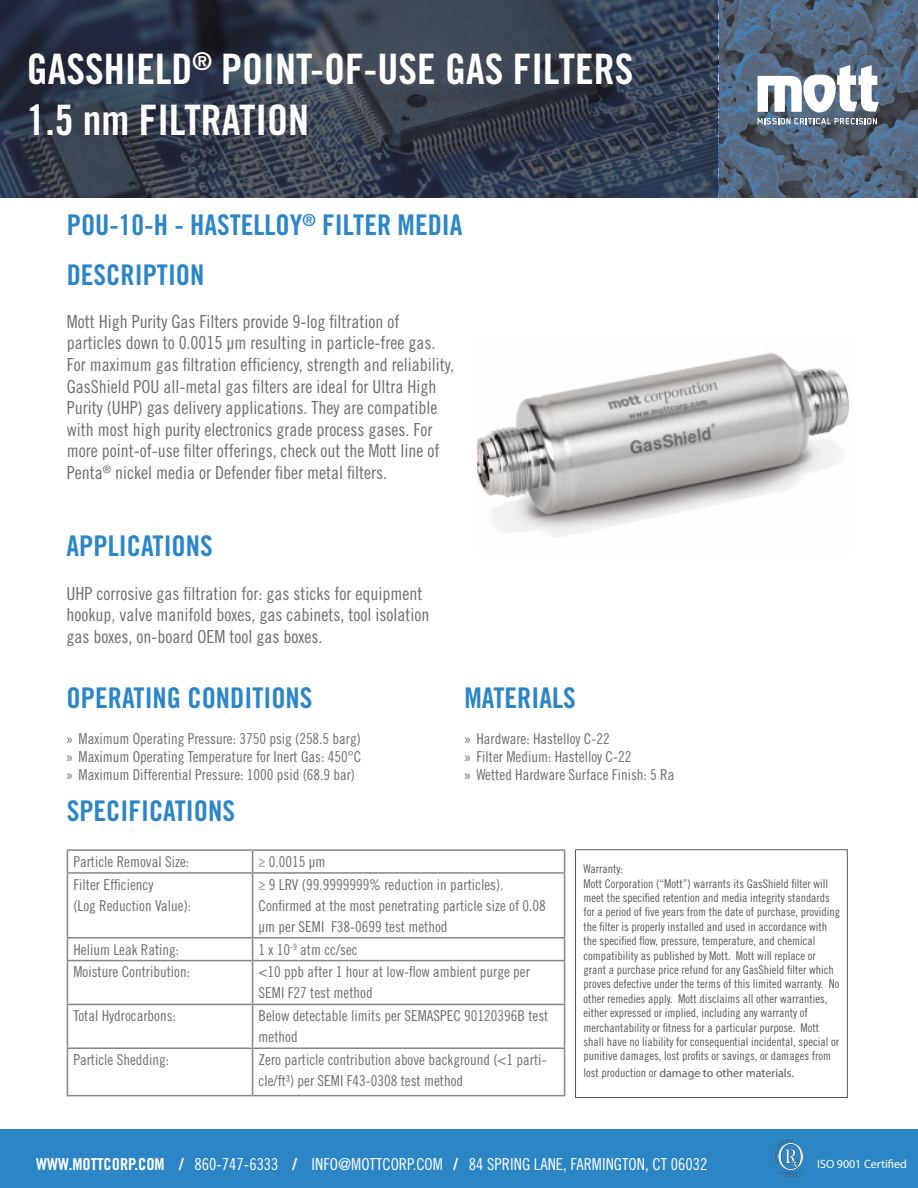
<style>
.page{position:relative;width:918px;height:1188px;background:#fff}
.page>*{position:absolute;margin:0;border:0;box-sizing:border-box;transform-origin:0 0}
.t1{font:42px "Trade Gothic LT Std Bd Cn 20";color:#fff}
.t2{font:28.5px "Trade Gothic LT Std Bd Cn 20";color:#2c86c6}
.t3{font:18px/21.6px "Trade Gothic LT Std Cn 18";color:#6c6d70}
.t4{font:16.5px "Trade Gothic LT Std Cn 18";color:#fff}
.t5{font:15px/21px "Trade Gothic LT Std Cn 18";color:#6c6d70}
.t6{font:12px/14.4px "Trade Gothic LT Std Cn 18";color:#57585a}
.t7{font:12px "Myriad Pro";color:#57585a}
.t8{font:12px "Myriad Pro";color:#fff}
.s1{font-family:"Myriad Pro"}
.s2{font-family:"Trade Gothic LT Std Cn 18"}
.s3{font-family:"Trade Gothic LT Std Bd Cn 20"}
</style>
<div class="page">
<img style="left:718px;top:0;width:200px;height:197px">
<svg style="left:758px;top:65px;width:121px;height:47px"></svg>
<svg style="left:758px;top:118px;width:119px;height:6px"></svg>
<div style="left:0;top:1130px;width:918px;height:58px;background:#2c86c6"></div>
<img style="left:477px;top:352px;width:373px;height:185px">
<img style="left:774px;top:1138px;width:30px;height:40px">
<svg style="left:0;top:0;width:718px;height:197px;background:#343c4d"></svg>
<hr style="left:67px;top:849px;width:186px;height:2px;background:#898586">
<svg style="left:67px;top:851px;width:1px;height:21px"></svg>
<hr style="left:253px;top:849px;width:312px;height:2px;background:#898586">
<svg style="left:252px;top:851px;width:1px;height:21px"></svg>
<svg style="left:564px;top:851px;width:1px;height:21px"></svg>
<hr style="left:67px;top:872px;width:186px;height:2px;background:#898586">
<hr style="left:67px;top:874px;width:1px;height:63px;background:#898586">
<hr style="left:253px;top:872px;width:312px;height:2px;background:#898586">
<hr style="left:252px;top:874px;width:1px;height:63px;background:#898586">
<hr style="left:564px;top:874px;width:1px;height:63px;background:#898586">
<hr style="left:67px;top:937px;width:186px;height:2px;background:#898586">
<svg style="left:67px;top:939px;width:1px;height:21px"></svg>
<hr style="left:253px;top:937px;width:312px;height:2px;background:#898586">
<svg style="left:252px;top:939px;width:1px;height:21px"></svg>
<svg style="left:564px;top:939px;width:1px;height:21px"></svg>
<hr style="left:67px;top:960px;width:186px;height:1px;background:#898586">
<hr style="left:67px;top:961px;width:1px;height:43px;background:#898586">
<hr style="left:253px;top:960px;width:312px;height:1px;background:#898586">
<hr style="left:252px;top:961px;width:1px;height:43px;background:#898586">
<hr style="left:564px;top:961px;width:1px;height:43px;background:#898586">
<hr style="left:67px;top:1004px;width:186px;height:1px;background:#898586">
<hr style="left:67px;top:1005px;width:1px;height:43px;background:#898586">
<hr style="left:253px;top:1004px;width:312px;height:1px;background:#898586">
<hr style="left:252px;top:1005px;width:1px;height:43px;background:#898586">
<hr style="left:564px;top:1005px;width:1px;height:43px;background:#898586">
<hr style="left:67px;top:1048px;width:186px;height:1px;background:#898586">
<hr style="left:67px;top:1049px;width:1px;height:46px;background:#898586">
<hr style="left:253px;top:1048px;width:312px;height:1px;background:#898586">
<hr style="left:252px;top:1049px;width:1px;height:46px;background:#898586">
<hr style="left:564px;top:1049px;width:1px;height:46px;background:#898586">
<hr style="left:67px;top:1095px;width:186px;height:1px;background:#898586">
<hr style="left:253px;top:1095px;width:312px;height:1px;background:#898586">
<div style="left:575px;top:849px;width:273px;height:249px;border:1px solid #57585a"></div>
<p class="t1" style="left:27px;top:44px;width:608px">GASSHIELD<sup>®</sup> POINT-OF-USE GAS FILTERS</p>
<p class="t1" style="left:27px;top:94px;width:284px">1.5 nm FILTRATION</p>
<p class="t2" style="left:67px;top:208px;width:397px">POU-10-H - HASTELLOY<sup>®</sup> FILTER MEDIA</p>
<p class="t2" style="left:67px;top:257px;width:139px">DESCRIPTION</p>
<p class="t3" style="left:67px;top:310px;width:389px">Mott High Purity Gas Filters provide 9-log filtration of particles down to 0.0015 µm resulting in particle-free gas.<br>For maximum gas filtration efficiency, strength and reliability, GasShield POU all-metal gas filters are ideal for Ultra High Purity (UHP) gas delivery applications. They are compatible with most high purity electronics grade process gases. For more point-of-use filter offerings, check out the Mott line of Penta<sup>®</sup> nickel media or Defender fiber metal filters.</p>
<p class="t2" style="left:67px;top:529px;width:148px">APPLICATIONS</p>
<p class="t3" style="left:67px;top:582px;width:364px">UHP corrosive gas filtration for: gas sticks for equipment hookup, valve manifold boxes, gas cabinets, tool isolation gas boxes, on-board OEM tool gas boxes.</p>
<p class="t2" style="left:67px;top:680px;width:247px">OPERATING CONDITIONS</p>
<p class="t5" style="left:67px;top:728px;width:296px"><span class="s1">»</span> Maximum Operating Pressure: 3750 psig (258.5 barg)</p>
<p class="t5" style="left:67px;top:746px;width:296px"><span class="s1">»</span> Maximum Operating Temperature for Inert Gas: 450°C</p>
<p class="t5" style="left:67px;top:764px;width:290px"><span class="s1">»</span> Maximum Differential Pressure: 1000 psid (68.9 bar)</p>
<p class="t2" style="left:464px;top:680px;width:113px">MATERIALS</p>
<p class="t5" style="left:464px;top:728px;width:147px"><span class="s1">»</span> Hardware: Hastelloy C-22</p>
<p class="t5" style="left:464px;top:746px;width:168px"><span class="s1">»</span> Filter Medium: Hastelloy C-22</p>
<p class="t5" style="left:464px;top:764px;width:211px"><span class="s1">»</span> Wetted Hardware Surface Finish: 5 Ra</p>
<p class="t2" style="left:67px;top:794px;width:170px">SPECIFICATIONS</p>
<p class="t5" style="left:73px;top:851px;width:117px">Particle Removal Size:</p>
<p class="t5" style="left:259px;top:851px;width:69px">≥ 0.0015 μm</p>
<p class="t5" style="left:73px;top:874px;width:81px">Filter Efficiency</p>
<p class="t5" style="left:73px;top:895px;width:119px">(Log Reduction Value):</p>
<p class="t5" style="left:259px;top:874px;width:246px">≥ 9 LRV (99.9999999% reduction in particles).</p>
<p class="t5" style="left:259px;top:895px;width:289px">Confirmed at the most penetrating particle size of 0.08 µm per SEMI F38-0699 test method</p>
<p class="t5" style="left:73px;top:939px;width:107px">Helium Leak Rating:</p>
<p class="t5" style="left:259px;top:939px;width:101px">1 x 10<sup>-9</sup> atm cc/sec</p>
<p class="t5" style="left:73px;top:961px;width:118px">Moisture Contribution:</p>
<p class="t5" style="left:259px;top:961px;width:273px">&lt;10 ppb after 1 hour at low-flow ambient purge per<br>SEMI F27 test method</p>
<p class="t5" style="left:73px;top:1005px;width:104px">Total Hydrocarbons:</p>
<p class="t5" style="left:259px;top:1005px;width:291px">Below detectable limits per SEMASPEC 90120396B test method</p>
<p class="t5" style="left:73px;top:1049px;width:97px">Particle Shedding:</p>
<p class="t5" style="left:259px;top:1049px;width:290px">Zero particle contribution above background (&lt;1 parti&shy;cle/ft³) per SEMI F43-0308 test method</p>
<p class="t6" style="left:583px;top:862px;width:41px">Warranty:</p>
<p class="t6" style="left:583px;top:876px;width:258px">Mott Corporation (“Mott”) warrants its GasShield filter will meet the specified retention and media integrity standards for a period of five years from the date of purchase, providing the filter is properly installed and used in accordance with the specified flow, pressure, temperature, and chemical compatibility as published by Mott. Mott will replace or grant a purchase price refund for any GasShield filter which proves defective under the terms of this limited warranty. No other remedies apply. Mott disclaims all other warranties, either expressed or implied, including any warranty of merchantability or fitness for a particular purpose. Mott shall have no liability for consequential incidental, special or punitive damages, lost profits or savings, or damages from</p>
<p class="t7" style="left:583px;top:1065px;width:212px"><span class="s2">lost production or</span> damage to other materials.</p>
<p class="t4" style="left:36px;top:1154px;width:673px"><span class="s3">WWW.MOTTCORP.COM /</span> 860-747-6333 <span class="s3">/</span> INFO@MOTTCORP.COM <span class="s3">/</span> 84 SPRING LANE, FARMINGTON, CT 06032</p>
<p class="t8" style="left:817px;top:1157px;width:91px">ISO 9001 Certified</p>
</div>
